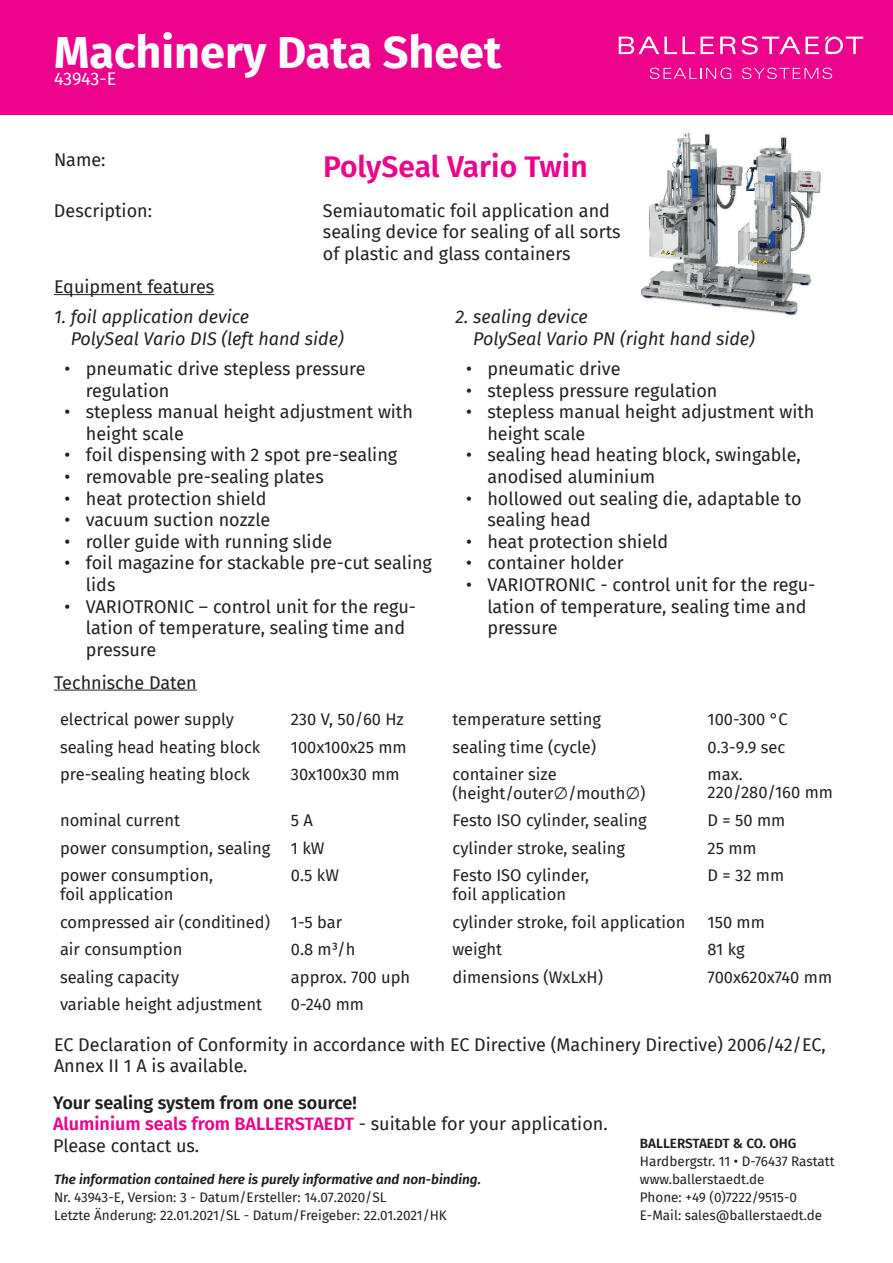
<style>
.page{position:relative;width:893px;height:1263px;background:#fff}
.page>*{position:absolute;margin:0;border:0;box-sizing:border-box;transform-origin:0 0}
.t1{font:700 45px "Fira Sans";color:#fff}
.t2{font:600 30px "Fira Sans";color:#ed028c}
.t3{font:18px/21.6px "Fira Sans";color:#231f20}
.t4{font:italic 18px/21.6px "Fira Sans";color:#231f20}
.t5{font:18px "Fira Sans";letter-spacing:-.015em;color:#fff}
.t6{font:16.5px/18.9px "Fira Sans";color:#231f20}
.t7{font:13.5px/18px "Fira Sans";color:#231f20}
.t8{font:italic 600 13.5px "Fira Sans";color:#231f20}
.t9{font:600 13.5px "Fira Sans";color:#231f20}
.s1{font-weight:600}
.s2{font-weight:600;color:#ed028c}
</style>
<div class="page">
<hr style="left:54px;top:690px;width:143px;height:1px;background:#231f20">
<div style="left:0;top:0;width:893px;height:115px;background:#ed028c"></div>
<svg style="left:619px;top:37px;width:95px;height:17px"></svg>
<svg style="left:720px;top:36px;width:99px;height:19px"></svg>
<svg style="left:825px;top:37px;width:38px;height:17px"></svg>
<svg style="left:650px;top:68px;width:81px;height:11px"></svg>
<svg style="left:742px;top:68px;width:90px;height:11px"></svg>
<hr style="left:54px;top:294px;width:160px;height:1px;background:#231f20">
<img style="left:641px;top:132px;width:180px;height:184px">
<h1 class="t1" style="left:54px;top:14px;width:449px">Machinery Data Sheet</h1>
<p class="t5" style="left:54px;top:65px;width:64px">43943-E</p>
<p class="t3" style="left:54px;top:148px;width:53px">Name:</p>
<h2 class="t2" style="left:323px;top:142px;width:266px">PolySeal Vario Twin</h2>
<p class="t3" style="left:54px;top:199px;width:100px">Description:</p>
<p class="t3" style="left:323px;top:199px;width:299px">Semiautomatic foil application and sealing device for sealing of all sorts of plastic and glass containers</p>
<p class="t3" style="left:54px;top:276px;width:162px">Equipment features</p>
<p class="t4" style="left:71px;top:306px;width:275px;text-indent:-17px">1. foil application device<br>PolySeal Vario DIS (left hand side)</p>
<p class="t3" style="left:86px;top:357px;width:281px;text-indent:-21px">• pneumatic drive stepless pressure regulation</p>
<p class="t3" style="left:86px;top:401px;width:329px;text-indent:-21px">• stepless manual height adjustment with height scale</p>
<p class="t3" style="left:65px;top:444px;width:334px">• foil dispensing with 2 spot pre-sealing</p>
<p class="t3" style="left:65px;top:465px;width:261px">• removable pre-sealing plates</p>
<p class="t3" style="left:65px;top:487px;width:203px">• heat protection shield</p>
<p class="t3" style="left:65px;top:509px;width:207px">• vacuum suction nozzle</p>
<p class="t3" style="left:65px;top:530px;width:269px">• roller guide with running slide</p>
<p class="t3" style="left:86px;top:552px;width:348px;text-indent:-21px">• foil magazine for stackable pre-cut sealing lids</p>
<p class="t3" style="left:86px;top:595px;width:332px;text-indent:-21px">• VARIOTRONIC – control unit for the regu&shy;lation of temperature, sealing time and pressure</p>
<p class="t4" style="left:473px;top:306px;width:283px;text-indent:-18px">2. sealing device<br>PolySeal Vario PN (right hand side)</p>
<p class="t3" style="left:466px;top:357px;width:156px">• pneumatic drive</p>
<p class="t3" style="left:466px;top:379px;width:253px">• stepless pressure regulation</p>
<p class="t3" style="left:487px;top:401px;width:329px;text-indent:-21px">• stepless manual height adjustment with height scale</p>
<p class="t3" style="left:487px;top:444px;width:315px;text-indent:-21px">• sealing head heating block, swingable, anodised aluminium</p>
<p class="t3" style="left:487px;top:487px;width:316px;text-indent:-21px">• hollowed out sealing die, adaptable to sealing head</p>
<p class="t3" style="left:466px;top:530px;width:203px">• heat protection shield</p>
<p class="t3" style="left:466px;top:552px;width:159px">• container holder</p>
<p class="t3" style="left:487px;top:573px;width:330px;text-indent:-21px">• VARIOTRONIC - control unit for the regu&shy;lation of temperature, sealing time and pressure</p>
<p class="t3" style="left:54px;top:671px;width:144px">Technische Daten</p>
<p class="t6" style="left:60px;top:709px;width:176px">electrical power supply</p>
<p class="t6" style="left:291px;top:709px;width:114px">230 V, 50/60 Hz</p>
<p class="t6" style="left:452px;top:709px;width:150px">temperature setting</p>
<p class="t6" style="left:708px;top:709px;width:82px">100-300 °C</p>
<p class="t6" style="left:60px;top:737px;width:202px">sealing head heating block</p>
<p class="t6" style="left:291px;top:737px;width:117px">100x100x25 mm</p>
<p class="t6" style="left:452px;top:737px;width:145px">sealing time (cycle)</p>
<p class="t6" style="left:708px;top:737px;width:79px">0.3-9.9 sec</p>
<p class="t6" style="left:60px;top:764px;width:191px">pre-sealing heating block</p>
<p class="t6" style="left:291px;top:764px;width:110px">30x100x30 mm</p>
<p class="t6" style="left:452px;top:764px;width:195px">container size (height/outer∅/mouth∅)</p>
<p class="t6" style="left:708px;top:765px;width:127px;line-height:17.9px">max.<br>220/280/160 mm</p>
<p class="t6" style="left:60px;top:811px;width:121px">nominal current</p>
<p class="t6" style="left:291px;top:811px;width:24px">5 A</p>
<p class="t6" style="left:452px;top:811px;width:196px">Festo ISO cylinder, sealing</p>
<p class="t6" style="left:708px;top:811px;width:79px">D = 50 mm</p>
<p class="t6" style="left:60px;top:838px;width:266px">power consumption, sealing 1 kW</p>
<p class="t6" style="left:452px;top:838px;width:174px">cylinder stroke, sealing</p>
<p class="t6" style="left:708px;top:838px;width:51px">25 mm</p>
<p class="t6" style="left:60px;top:866px;width:154px">power consumption, foil application</p>
<p class="t6" style="left:291px;top:866px;width:50px">0.5 kW</p>
<p class="t6" style="left:452px;top:866px;width:138px">Festo ISO cylinder, foil application</p>
<p class="t6" style="left:708px;top:866px;width:78px">D = 32 mm</p>
<p class="t6" style="left:60px;top:912px;width:212px">compressed air (conditined)</p>
<p class="t6" style="left:291px;top:912px;width:53px">1-5 bar</p>
<p class="t6" style="left:452px;top:912px;width:234px">cylinder stroke, foil application</p>
<p class="t6" style="left:708px;top:912px;width:59px">150 mm</p>
<p class="t6" style="left:60px;top:939px;width:124px">air consumption</p>
<p class="t6" style="left:291px;top:939px;width:66px">0.8 m³/h</p>
<p class="t6" style="left:452px;top:939px;width:51px">weight</p>
<p class="t6" style="left:708px;top:939px;width:39px">81 kg</p>
<p class="t6" style="left:60px;top:967px;width:121px">sealing capacity</p>
<p class="t6" style="left:291px;top:967px;width:121px">approx. 700 uph</p>
<p class="t6" style="left:452px;top:967px;width:152px">dimensions (WxLxH)</p>
<p class="t6" style="left:708px;top:967px;width:126px">700x620x740 mm</p>
<p class="t6" style="left:60px;top:994px;width:204px">variable height adjustment</p>
<p class="t6" style="left:291px;top:994px;width:75px">0-240 mm</p>
<p class="t3" style="left:54px;top:1034px;width:773px;line-height:20.7px">EC Declaration of Conformity in accordance with EC Directive (Machinery Directive) 2006/42/EC,<br>Annex II 1 A is available.</p>
<p class="t3" style="left:53px;top:1091px;width:556px"><span class="s1">Your sealing system from one source!<br></span><span class="s2">Aluminium seals from BALLERSTAEDT</span> - suitable for your application.<br>Please contact us.</p>
<p class="t8" style="left:54px;top:1168px;width:428px">The information contained here is purely informative and non-binding.</p>
<p class="t7" style="left:54px;top:1188px;width:394px">Nr. 43943-E, Version: 3 - Datum/Ersteller: 14.07.2020/SL<br>Letzte Änderung: 22.01.2021/SL - Datum/Freigeber: 22.01.2021/HK</p>
<p class="t9" style="left:640px;top:1132px;width:158px">BALLERSTAEDT &amp; CO. OHG</p>
<p class="t7" style="left:640px;top:1152px;width:196px">Hardbergstr. 11 • D-76437 Rastatt www.ballerstaedt.de<br>Phone: +49 (0)7222/9515-0<br>E-Mail: sales@ballerstaedt.de</p>
</div>
